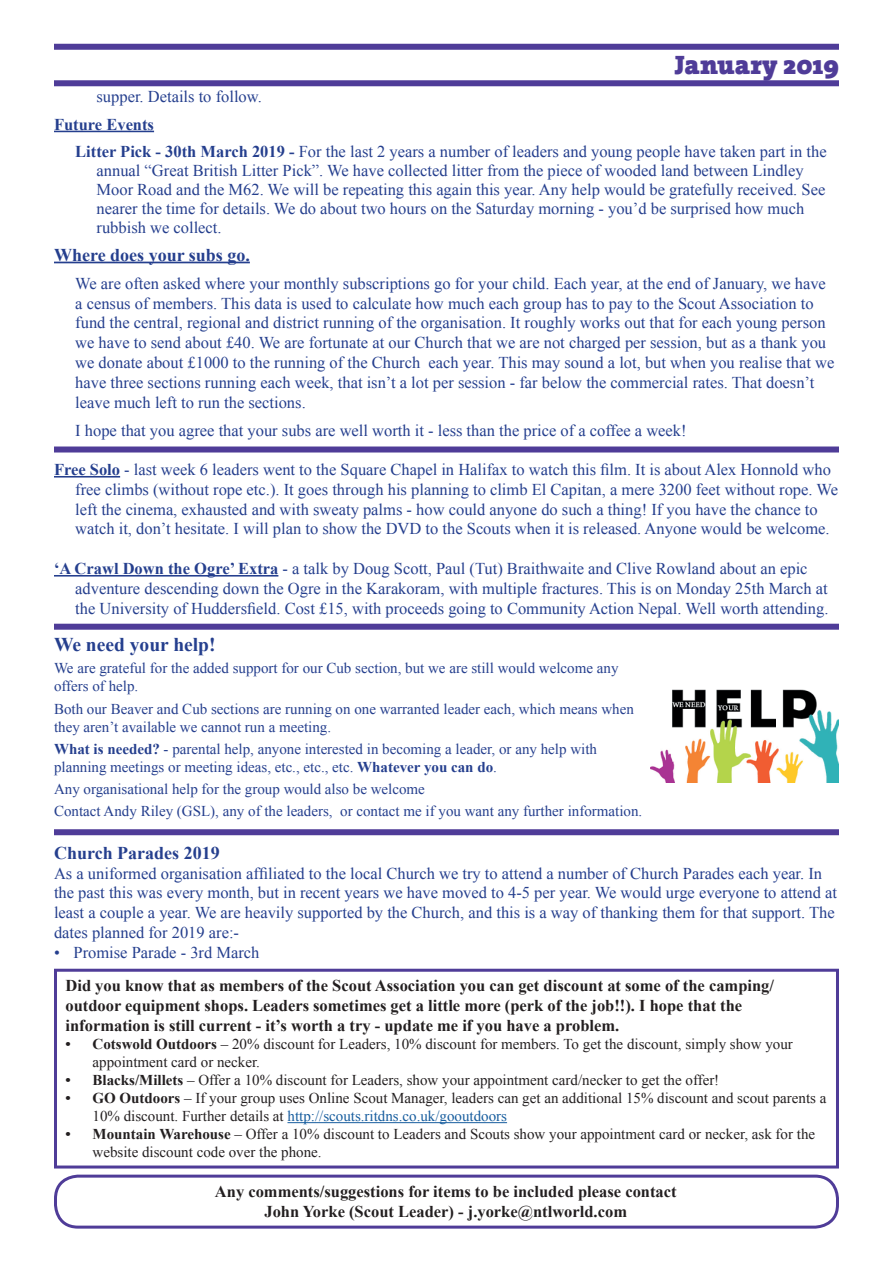
<style>
.page{position:relative;width:893px;height:1263px;background:#fff}
.page>*{position:absolute;margin:0;border:0;box-sizing:border-box;transform-origin:0 0}
.t1{font:900 27px "The Serif";color:#4f3c98}
.t2{font:700 19.5px "Times New Roman";color:#253f8e}
.t3{font:700 18px "Times New Roman";color:#253f8e}
.t4{font:16.5px/19.8px "Times New Roman";color:#253f8e}
.t5{font:700 16.5px/19.8px "Times New Roman";color:#231f20}
.t6{font:15px/18px "Times New Roman";color:#231f20}
.t7{font:15px/18px "Times New Roman";color:#253f8e}
.s1{font-weight:700}
.s2{color:#175d9e}
</style>
<div class="page">
<div style="left:54px;top:80px;width:785px;height:6px;background:#4f3c98"></div>
<div style="left:54px;top:44px;width:785px;height:6px;background:#4f3c98"></div>
<hr style="left:287px;top:1122px;width:220px;height:1px;background:#175d9e">
<div style="left:54px;top:969px;width:785px;height:199px;border:3px solid #4f3c98"></div>
<div style="left:54px;top:1174px;width:785px;height:54px;border:3px solid #4f3c98;border-radius:22px"></div>
<div style="left:54px;top:829px;width:785px;height:6px;background:#4f3c98"></div>
<div style="left:54px;top:624px;width:785px;height:6px;background:#4f3c98"></div>
<hr style="left:54px;top:262px;width:196px;height:1px;background:#253f8e">
<hr style="left:54px;top:476px;width:66px;height:1px;background:#253f8e">
<hr style="left:54px;top:575px;width:224px;height:1px;background:#253f8e">
<hr style="left:54px;top:131px;width:100px;height:1px;background:#253f8e">
<div style="left:54px;top:446px;width:785px;height:6px;background:#4f3c98"></div>
<img style="left:651px;top:689px;width:188px;height:93px">
<h1 class="t1" style="left:674px;top:42px;width:166px">January 2019</h1>
<p class="t4" style="left:97px;top:86px;width:167px">supper. Details to follow.</p>
<p class="t4" style="left:75px;top:110px;width:753px;line-height:27.5px;text-indent:-21px"><span class="s1">Future Events<br>Litter Pick - 30th March 2019 -</span> For the last 2 years a number of leaders and young people have taken part in the</p>
<p class="t4" style="left:97px;top:161px;width:730px;line-height:18.9px">annual “Great British Litter Pick”. We have collected litter from the piece of wooded land between Lindley Moor Road and the M62. We will be repeating this again this year. Any help would be gratefully received. See nearer the time for details. We do about two hours on the Saturday morning - you’d be surprised how much rubbish we collect.</p>
<p class="t3" style="left:54px;top:242px;width:197px">Where does your subs go.</p>
<p class="t4" style="left:75px;top:273px;width:761px">We are often asked where your monthly subscriptions go for your child. Each year, at the end of January, we have a census of members. This data is used to calculate how much each group has to pay to the Scout Association to fund the central, regional and district running of the organisation. It roughly works out that for each young person we have to send about £40. We are fortunate at our Church that we are not charged per session, but as a thank you we donate about £1000 to the running of the Church each year. This may sound a lot, but when you realise that we have three sections running each week, that isn’t a lot per session - far below the commercial rates. That doesn’t leave much left to run the sections.</p>
<p class="t4" style="left:75px;top:420px;width:613px">I hope that you agree that your subs are well worth it - less than the price of a coffee a week!</p>
<p class="t4" style="left:75px;top:459px;width:764px;text-indent:-21px"><span class="s1">Free Solo</span> - last week 6 leaders went to the Square Chapel in Halifax to watch this film. It is about Alex Honnold who free climbs (without rope etc.). It goes through his planning to climb El Capitan, a mere 3200 feet without rope. We left the cinema, exhausted and with sweaty palms - how could anyone do such a thing! If you have the chance to watch it, don’t hesitate. I will plan to show the DVD to the Scouts when it is released. Anyone would be welcome.</p>
<p class="t4" style="left:75px;top:558px;width:755px;text-indent:-21px"><span class="s1">‘A Crawl Down the Ogre’ Extra</span> - a talk by Doug Scott, Paul (Tut) Braithwaite and Clive Rowland about an epic adventure descending down the Ogre in the Karakoram, with multiple fractures. This is on Monday 25th March at the University of Huddersfield. Cost £15, with proceeds going to Community Action Nepal. Well worth attending.</p>
<p class="t2" style="left:54px;top:631px;width:163px">We need your help!</p>
<p class="t7" style="left:54px;top:659px;width:566px">We are grateful for the added support for our Cub section, but we are still would welcome any offers of help.</p>
<p class="t7" style="left:54px;top:699px;width:581px">Both our Beaver and Cub sections are running on one warranted leader each, which means when they aren’t available we cannot run a meeting.</p>
<p class="t7" style="left:54px;top:739px;width:545px"><span class="s1">What is needed?</span> - parental help, anyone interested in becoming a leader, or any help with planning meetings or meeting ideas, etc., etc., etc. <span class="s1">Whatever you can do</span>.</p>
<p class="t7" style="left:54px;top:778px;width:590px;line-height:22.2px">Any organisational help for the group would also be welcome<br>Contact Andy Riley (GSL), any of the leaders, or contact me if you want any further information.</p>
<p class="t3" style="left:54px;top:840px;width:167px">Church Parades 2019</p>
<p class="t4" style="left:54px;top:863px;width:784px">As a uniformed organisation affiliated to the local Church we try to attend a number of Church Parades each year. In the past this was every month, but in recent years we have moved to 4-5 per year. We would urge everyone to attend at least a couple a year. We are heavily supported by the Church, and this is a way of thanking them for that support. The dates planned for 2019 are:-</p>
<p class="t4" style="left:54px;top:942px;width:207px">• Promise Parade - 3rd March</p>
<p class="t5" style="left:66px;top:975px;width:710px">Did you know that as members of the Scout Association you can get discount at some of the camping/ outdoor equipment shops. Leaders sometimes get a little more (perk of the job!!). I hope that the information is still current - it’s worth a try - update me if you have a problem.</p>
<p class="t6" style="left:93px;top:1035px;width:702px;text-indent:-27px"><span class="s1">• Cotswold Outdoors</span> – 20% discount for Leaders, 10% discount for members. To get the discount, simply show your appointment card or necker.</p>
<p class="t6" style="left:66px;top:1071px;width:655px"><span class="s1">• Blacks/Millets</span> – Offer a 10% discount for Leaders, show your appointment card/necker to get the offer!</p>
<p class="t6" style="left:93px;top:1089px;width:735px;text-indent:-27px"><span class="s1">• GO Outdoors</span> – If your group uses Online Scout Manager, leaders can get an additional 15% discount and scout parents a<br>10% discount. Further details at <span class="s2">http://scouts.ritdns.co.uk/gooutdoors</span></p>
<p class="t6" style="left:93px;top:1125px;width:724px;text-indent:-27px"><span class="s1">• Mountain Warehouse</span> – Offer a 10% discount to Leaders and Scouts show your appointment card or necker, ask for the website discount code over the phone.</p>
<p class="t5" style="left:215px;top:1181px;width:463px;text-align:center">Any comments/suggestions for items to be included please contact<br>John Yorke (Scout Leader) - j.yorke@ntlworld.com</p>
</div>
